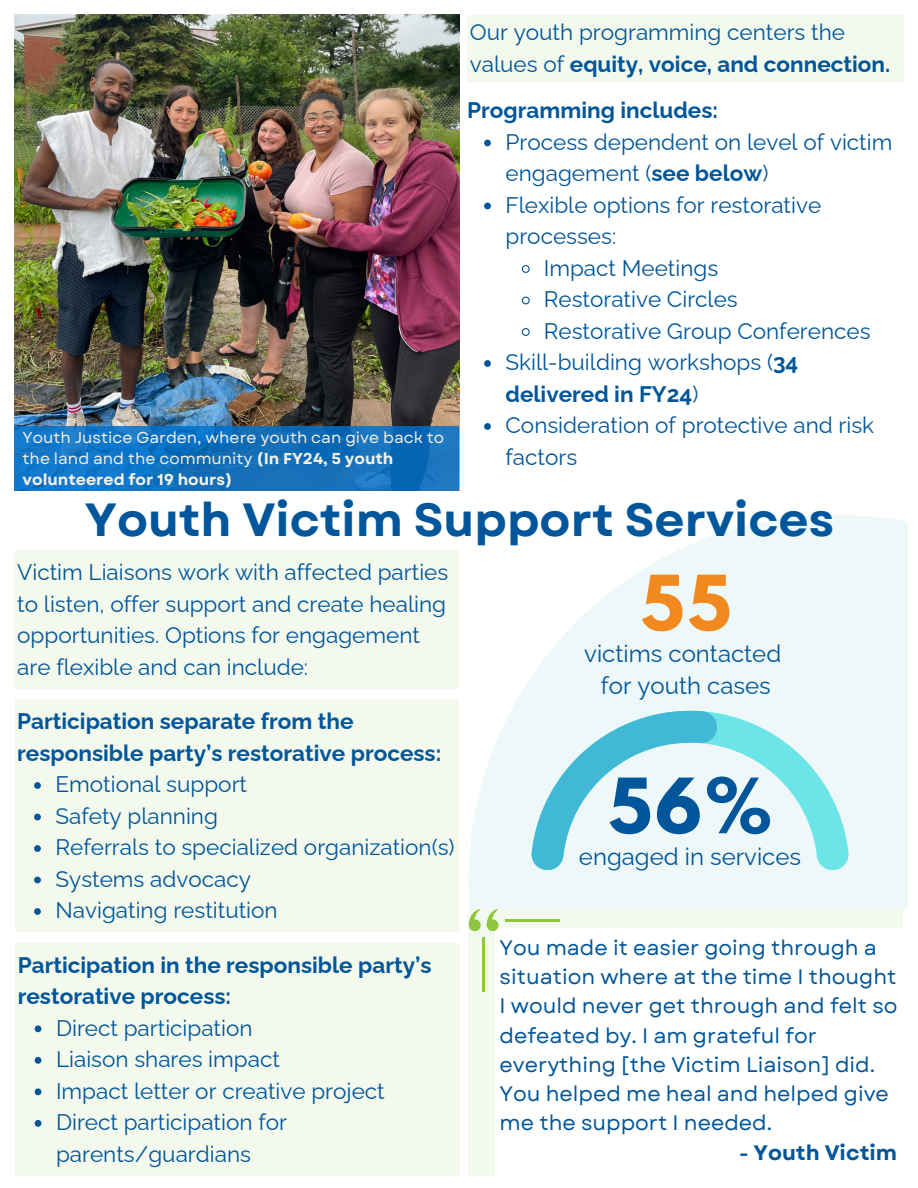
<style>
.page{position:relative;width:918px;height:1188px;background:#fff}
.page>*{position:absolute;margin:0;border:0;box-sizing:border-box;transform-origin:0 0}
.t1{font:700 67.5px "League Spartan";color:#00569a}
.t2{font:700 67.5px "League Spartan";color:#f2891f}
.t3{font:700 46.5px "Garet";color:#00569a}
.t4{font:24px/32.7px "Raleway";color:#00569a;text-align:center}
.t5{font:22.5px/31.5px "Raleway";color:#00569a}
.t6{font:700 22.5px/31.5px "Raleway";color:#00569a}
.t7{font:21px/29.2px "Garet";color:#00569a}
.t8{font:700 21px "Garet";color:#00569a}
.t9{font:15.75px/21.3px "Garet";color:#f4f1e6}
.s1{font-weight:700}
</style>
<div class="page">
<div style="left:467px;top:15px;width:436px;height:67px;background:#f3f9ec"></div>
<img style="left:15px;top:15px;width:444px;height:411px">
<svg style="left:15px;top:426px;width:444px;height:65px;background:#1171bf"></svg>
<div style="left:468px;top:515px;width:450px;height:673px;background:linear-gradient(to right,#f8fcfc,#ebf7f7)"></div>
<svg style="left:717px;top:711px;width:132px;height:159px;background:#c7f2f3"></svg>
<svg style="left:531px;top:711px;width:186px;height:159px;background:#bfe6ee"></svg>
<div style="left:15px;top:700px;width:444px;height:232px;background:#f3f9ec"></div>
<svg style="left:34px;top:782px;width:7px;height:7px"></svg>
<svg style="left:34px;top:814px;width:7px;height:6px"></svg>
<svg style="left:34px;top:845px;width:7px;height:7px"></svg>
<svg style="left:34px;top:877px;width:7px;height:6px"></svg>
<svg style="left:34px;top:908px;width:7px;height:7px"></svg>
<div style="left:15px;top:943px;width:445px;height:233px;background:#f3f9ec"></div>
<svg style="left:35px;top:1025px;width:6px;height:7px"></svg>
<svg style="left:35px;top:1057px;width:6px;height:7px"></svg>
<svg style="left:35px;top:1088px;width:6px;height:7px"></svg>
<svg style="left:35px;top:1120px;width:6px;height:7px"></svg>
<div style="left:15px;top:551px;width:444px;height:138px;background:#f3f9ec"></div>
<svg style="left:484px;top:140px;width:7px;height:6px"></svg>
<svg style="left:484px;top:203px;width:7px;height:6px"></svg>
<svg style="left:521px;top:265px;width:9px;height:8px"></svg>
<svg style="left:521px;top:296px;width:9px;height:9px"></svg>
<svg style="left:521px;top:328px;width:9px;height:8px"></svg>
<svg style="left:484px;top:360px;width:7px;height:7px"></svg>
<svg style="left:484px;top:423px;width:7px;height:7px"></svg>
<div style="left:468px;top:910px;width:450px;height:278px;background:#fff"></div>
<div style="left:468px;top:909px;width:435px;height:267px;background:#f3f9ec"></div>
<div style="left:495px;top:928px;width:408px;height:248px;background:#fff"></div>
<div style="left:487px;top:919px;width:12px;height:12px;background:#8ec640;border-radius:50%"></div>
<svg style="left:486px;top:909px;width:12px;height:20px"></svg>
<div style="left:469px;top:919px;width:12px;height:12px;background:#8ec640;border-radius:50%"></div>
<svg style="left:468px;top:909px;width:12px;height:20px"></svg>
<hr style="left:482px;top:937px;width:3px;height:55px;background:#8ec640">
<hr style="left:505px;top:919px;width:55px;height:3px;background:#8ec640">
<div style="left:909px;top:0;width:9px;height:1188px;background:#fff"></div>
<p class="t5" style="left:470px;top:17px;width:422px">Our youth programming centers the values of <span class="s1">equity, voice, and connection.</span></p>
<p class="t6" style="left:467px;top:95px;width:252px">Programming includes:</p>
<p class="t5" style="left:506px;top:126px;width:388px">Process dependent on level of victim engagement (<span class="s1">see below</span>)</p>
<p class="t5" style="left:506px;top:189px;width:317px">Flexible options for restorative processes:</p>
<p class="t5" style="left:544px;top:252px;width:176px">Impact Meetings</p>
<p class="t5" style="left:544px;top:284px;width:196px">Restorative Circles</p>
<p class="t5" style="left:544px;top:315px;width:328px">Restorative Group Conferences</p>
<h5 class="t5" style="left:506px;top:347px;width:294px">Skill-building workshops (<span class="s1">34 delivered in FY24</span>)</h5>
<h3 class="t5" style="left:506px;top:410px;width:370px">Consideration of protective and risk factors</h3>
<h4 class="t9" style="left:23px;top:426px;width:423px">Youth Justice Garden, where youth can give back to the land and the community <span class="s1">(In FY24, 5 youth volunteered for 19 hours)</span></h4>
<p class="t3" style="left:85px;top:486px;width:751px">Youth Victim Support Services</p>
<h1 class="t2" style="left:641px;top:570px;width:92px">55</h1>
<h4 class="t4" style="left:584px;top:637px;width:198px">victims contacted for youth cases</h4>
<p class="t5" style="left:17px;top:557px;width:433px">Victim Liaisons work with affected parties to listen, offer support and create healing opportunities. Options for engagement are flexible and can include:</p>
<p class="t6" style="left:17px;top:706px;width:426px">Participation separate from the responsible party’s restorative process:</p>
<h4 class="t5" style="left:55px;top:769px;width:193px">Emotional support</h4>
<h3 class="t5" style="left:55px;top:800px;width:164px">Safety planning</h3>
<p class="t5" style="left:55px;top:832px;width:401px">Referrals to specialized organization(s)</p>
<p class="t5" style="left:55px;top:863px;width:197px">Systems advocacy</p>
<p class="t5" style="left:55px;top:895px;width:224px">Navigating restitution</p>
<p class="t6" style="left:18px;top:949px;width:415px">Participation in the responsible party’s restorative process:</p>
<p class="t5" style="left:56px;top:1012px;width:198px">Direct participation</p>
<p class="t5" style="left:56px;top:1043px;width:225px">Liaison shares impact</p>
<p class="t5" style="left:56px;top:1075px;width:330px">Impact letter or creative project</p>
<h2 class="t5" style="left:56px;top:1106px;width:233px">Direct participation for parents/guardians</h2>
<h4 class="t1" style="left:608px;top:772px;width:165px">56%</h4>
<h3 class="t4" style="left:579px;top:840px;width:224px">engaged in services</h3>
<p class="t7" style="left:500px;top:933px;width:400px">You made it easier going through a situation where at the time I thought<br>I would never get through and felt so defeated by. I am grateful for everything [the Victim Liaison] did.<br>You helped me heal and helped give me the support I needed.</p>
<p class="t8" style="left:739px;top:1137px;width:160px">- Youth Victim</p>
</div>
